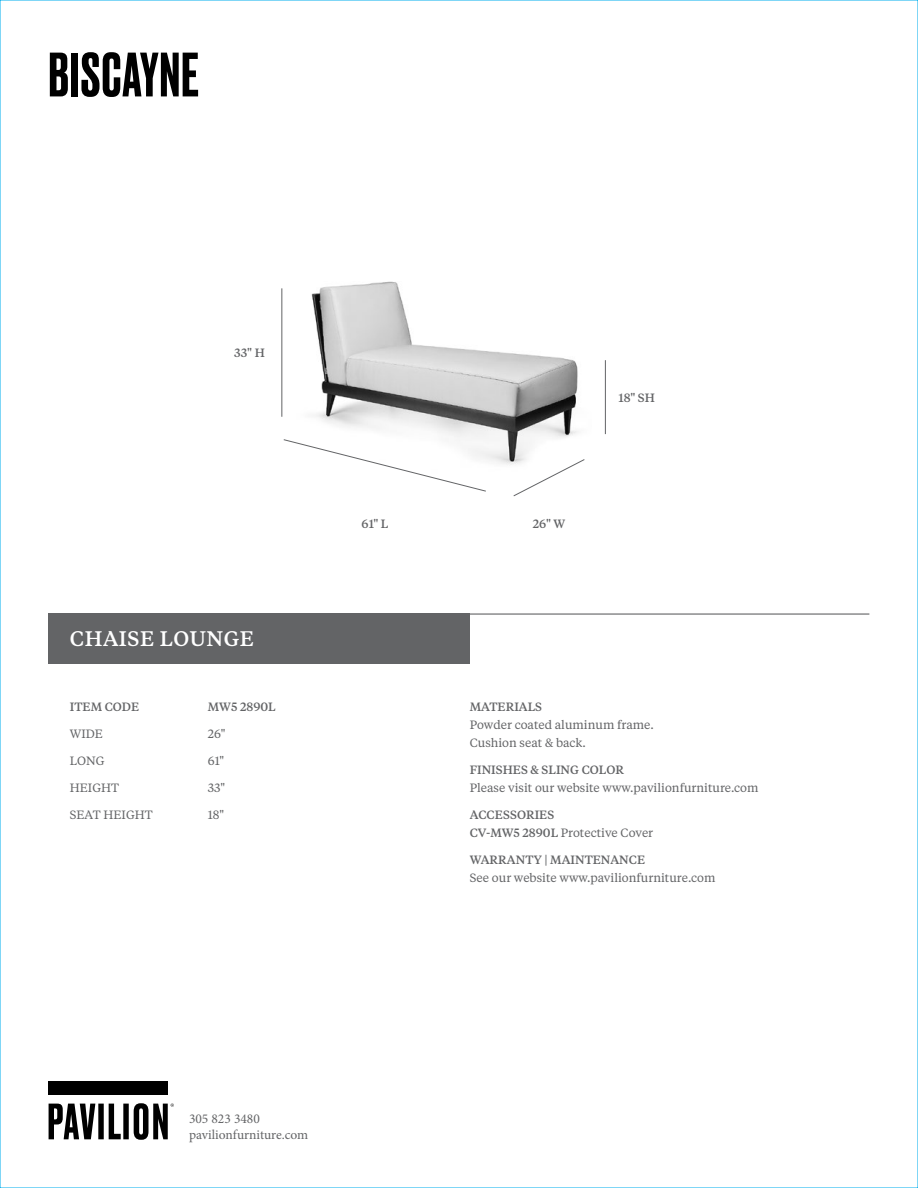
<style>
.page{position:relative;width:918px;height:1188px;background:#fff}
.page>*{position:absolute;margin:0;border:0;box-sizing:border-box;transform-origin:0 0}
.t1{font:500 58.95px "Druk";letter-spacing:.025em;color:#000}
.t2{font:500 21px "Tiempos Text";letter-spacing:.025em;color:#fff}
.t3{font:13.5px/16.2px "Minion Pro";color:#636466}
.t4{font:12px/18px "Tiempos Text";color:#636466}
.t5{font:500 12px/18px "Tiempos Text";color:#636466}
.s1{font-weight:400}
</style>
<div class="page">
<img style="left:311px;top:281px;width:267px;height:184px">
<div style="left:49px;top:613px;width:421px;height:51px;background:#636466"></div>
<div style="left:49px;top:1082px;width:119px;height:13px;background:#000"></div>
<svg style="left:49px;top:1103px;width:125px;height:37px"></svg>
<hr style="left:49px;top:613px;width:820px;height:2px;background:#636466">
<hr style="left:605px;top:360px;width:1px;height:74px;background:#636466">
<hr style="left:281px;top:288px;width:1px;height:129px;background:#636466">
<svg style="left:283px;top:439px;width:204px;height:53px"></svg>
<svg style="left:513px;top:459px;width:72px;height:38px"></svg>
<h1 class="t1" style="left:49px;top:34px;width:151px">BISCAYNE</h1>
<p class="t5" style="left:234px;top:344px;width:32px">33" H</p>
<h2 class="t2" style="left:70px;top:624px;width:186px">CHAISE LOUNGE</h2>
<p class="t5" style="left:70px;top:697px;width:71px">ITEM CODE</p>
<p class="t5" style="left:208px;top:697px;width:69px">MW5 2890L</p>
<p class="t4" style="left:70px;top:724px;width:35px">WIDE</p>
<p class="t4" style="left:208px;top:724px;width:19px">26"</p>
<p class="t4" style="left:70px;top:751px;width:36px">LONG</p>
<p class="t4" style="left:208px;top:751px;width:18px">61"</p>
<p class="t4" style="left:70px;top:778px;width:51px">HEIGHT</p>
<p class="t4" style="left:208px;top:778px;width:19px">33"</p>
<p class="t4" style="left:70px;top:805px;width:84px">SEAT HEIGHT</p>
<p class="t4" style="left:208px;top:805px;width:18px">18"</p>
<p class="t5" style="left:362px;top:514px;width:28px">61" L</p>
<p class="t5" style="left:533px;top:514px;width:34px">26" W</p>
<p class="t5" style="left:619px;top:388px;width:38px">18" SH</p>
<p class="t5" style="left:470px;top:697px;width:74px">MATERIALS</p>
<p class="t4" style="left:470px;top:715px;width:186px">Powder coated aluminum frame.<br>Cushion seat &amp; back.</p>
<p class="t5" style="left:470px;top:760px;width:156px">FINISHES &amp; SLING COLOR</p>
<p class="t4" style="left:470px;top:778px;width:290px">Please visit our website www.pavilionfurniture.com</p>
<p class="t5" style="left:470px;top:805px;width:185px">ACCESSORIES<br>CV-MW5 2890L <span class="s1">Protective Cover</span></p>
<p class="t5" style="left:470px;top:850px;width:177px">WARRANTY | MAINTENANCE</p>
<p class="t4" style="left:470px;top:868px;width:247px">See our website www.pavilionfurniture.com</p>
<p class="t3" style="left:189px;top:1111px;width:121px">305 823 3480 pavilionfurniture.com</p>
</div>
